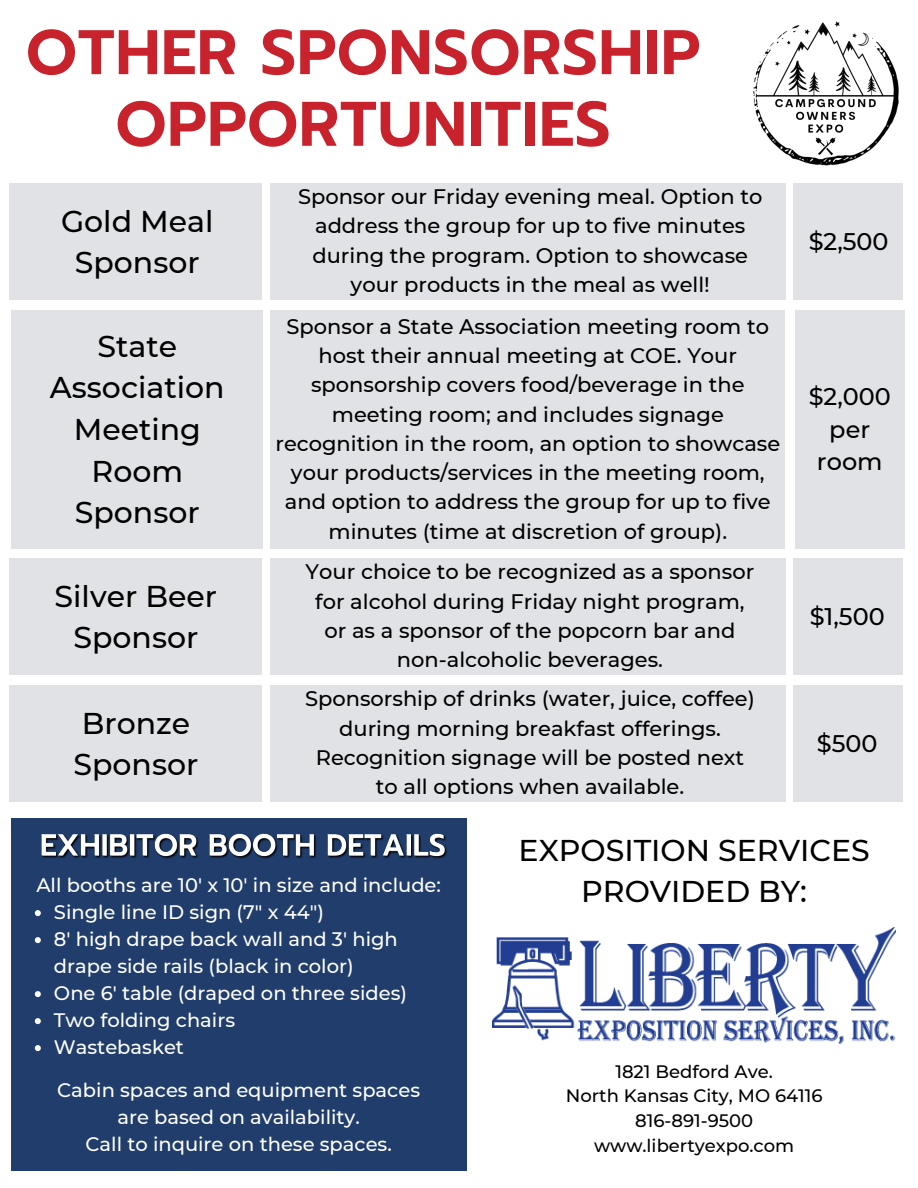
<style>
.page{position:relative;width:918px;height:1188px;background:#fff}
.page>*{position:absolute;margin:0;border:0;box-sizing:border-box;transform-origin:0 0}
.t1{font:600 62.85px/71.7px "Prompt";letter-spacing:.01em;color:#c8222c;text-align:center}
.t2{font:500 30px/41.7px "Montserrat";color:#000;text-align:center}
.t3{font:500 24px/32.7px "Montserrat";color:#000;text-align:center}
.t4{font:500 21px/29.2px "Montserrat";color:#000;text-align:center}
.t5{font:500 19.5px/27px "Montserrat";color:#fff}
.t6{font:500 18px "Montserrat";color:#000}
</style>
<div class="page">
<img style="left:753px;top:21px;width:146px;height:145px">
<div style="left:10px;top:183px;width:252px;height:117px;background:#e1e2e6"></div>
<div style="left:271px;top:183px;width:515px;height:117px;background:#e1e2e6"></div>
<div style="left:794px;top:183px;width:109px;height:117px;background:#e1e2e6"></div>
<div style="left:10px;top:558px;width:252px;height:117px;background:#e1e2e6"></div>
<div style="left:270px;top:558px;width:515px;height:117px;background:#e1e2e6"></div>
<div style="left:794px;top:558px;width:109px;height:117px;background:#e1e2e6"></div>
<div style="left:11px;top:310px;width:252px;height:238px;background:#e1e2e6"></div>
<div style="left:795px;top:310px;width:109px;height:239px;background:#e1e2e6"></div>
<div style="left:270px;top:310px;width:514px;height:239px;background:#e1e2e6"></div>
<div style="left:10px;top:685px;width:252px;height:117px;background:#e1e2e6"></div>
<div style="left:270px;top:685px;width:515px;height:117px;background:#e1e2e6"></div>
<div style="left:794px;top:685px;width:109px;height:117px;background:#e1e2e6"></div>
<div style="left:11px;top:818px;width:456px;height:353px;background:#203d6b"></div>
<img style="left:492px;top:927px;width:404px;height:116px">
<img style="left:41px;top:833px;width:406px;height:26px">
<svg style="left:35px;top:910px;width:6px;height:6px"></svg>
<svg style="left:35px;top:937px;width:6px;height:6px"></svg>
<svg style="left:35px;top:991px;width:6px;height:6px"></svg>
<svg style="left:35px;top:1018px;width:6px;height:6px"></svg>
<svg style="left:35px;top:1045px;width:6px;height:6px"></svg>
<p class="t1" style="left:26px;top:17px;width:676px">OTHER SPONSORSHIP<br>OPPORTUNITIES</p>
<p class="t2" style="left:61px;top:200px;width:154px">Gold Meal<br>Sponsor</p>
<p class="t2" style="left:50px;top:325px;width:176px">State<br>Association<br>Meeting<br>Room<br>Sponsor</p>
<p class="t2" style="left:55px;top:575px;width:164px">Silver Beer<br>Sponsor</p>
<p class="t2" style="left:82px;top:702px;width:110px">Bronze</p>
<p class="t2" style="left:73px;top:744px;width:126px">Sponsor</p>
<p class="t4" style="left:298px;top:182px;width:466px">Sponsor our Friday evening meal. Option to address the group for up to five minutes</p>
<p class="t4" style="left:312px;top:241px;width:437px">during the program. Option to showcase</p>
<p class="t4" style="left:351px;top:270px;width:361px">your products in the meal as well!</p>
<p class="t4" style="left:275px;top:312px;width:506px">Sponsor a State Association meeting room to host their annual meeting at COE. Your sponsorship covers food/beverage in the meeting room; and includes signage recognition in the room, an option to showcase your products/services in the meeting room, and option to address the group for up to five minutes (time at discretion of group).</p>
<p class="t4" style="left:306px;top:557px;width:450px">Your choice to be recognized as a sponsor</p>
<p class="t4" style="left:315px;top:587px;width:431px">for alcohol during Friday night program,</p>
<p class="t4" style="left:325px;top:616px;width:412px">or as a sponsor of the popcorn bar and</p>
<p class="t4" style="left:397px;top:645px;width:268px">non-alcoholic beverages.</p>
<p class="t4" style="left:305px;top:684px;width:451px">Sponsorship of drinks (water, juice, coffee) during morning breakfast offerings.<br>Recognition signage will be posted next</p>
<p class="t4" style="left:376px;top:772px;width:310px">to all options when available.</p>
<p class="t3" style="left:809px;top:225px;width:81px">$2,500</p>
<p class="t3" style="left:809px;top:380px;width:84px">$2,000 per room</p>
<p class="t3" style="left:810px;top:600px;width:77px">$1,500</p>
<p class="t3" style="left:817px;top:727px;width:62px">$500</p>
<p class="t5" style="left:36px;top:872px;width:406px">All booths are 10' x 10' in size and include:</p>
<p class="t5" style="left:54px;top:899px;width:272px">Single line ID sign (7" x 44")</p>
<p class="t5" style="left:54px;top:926px;width:345px">8' high drape back wall and 3' high drape side rails (black in color)</p>
<p class="t5" style="left:54px;top:980px;width:355px">One 6' table (draped on three sides)</p>
<p class="t5" style="left:54px;top:1007px;width:183px">Two folding chairs</p>
<p class="t5" style="left:54px;top:1034px;width:132px">Wastebasket</p>
<p class="t5" style="left:57px;top:1077px;width:364px">Cabin spaces and equipment spaces</p>
<p class="t5" style="left:117px;top:1104px;width:244px">are based on availability.</p>
<p class="t5" style="left:86px;top:1131px;width:308px">Call to inquire on these spaces.</p>
<p class="t2" style="left:519px;top:829px;width:353px">EXPOSITION SERVICES<br>PROVIDED BY:</p>
<p class="t6" style="left:615px;top:1060px;width:159px">1821 Bedford Ave.</p>
<p class="t6" style="left:566px;top:1085px;width:258px">North Kansas City, MO 64116</p>
<p class="t6" style="left:635px;top:1110px;width:119px">816-891-9500</p>
<p class="t6" style="left:594px;top:1135px;width:202px">www.libertyexpo.com</p>
</div>
